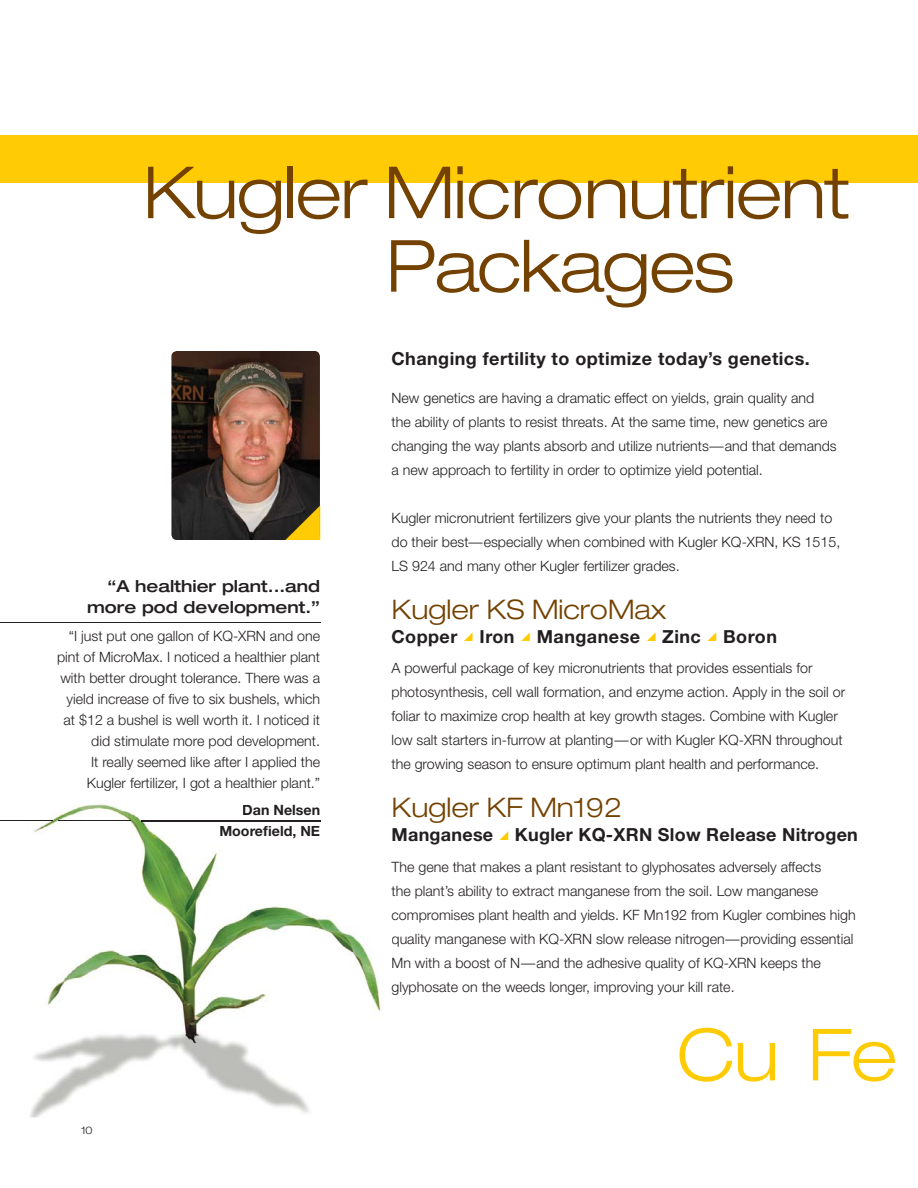
<style>
.page{position:relative;width:918px;height:1188px;background:#fff}
.page>*{position:absolute;margin:0;border:0;box-sizing:border-box;transform-origin:0 0}
.t1{font:300 expanded 72px/73.5px "Helvetica Neue";letter-spacing:-.02em;color:#734200}
.t2{font:300 expanded 72px "Helvetica Neue";color:#ffcb04}
.t3{font:300 expanded 27px "Helvetica Neue";color:#734200}
.t4{font:700 18px "Helvetica Neue";letter-spacing:.025em;color:#231f20}
.t5{font:500 expanded 16.5px/21px "Helvetica Neue";color:#231f20;text-align:right}
.t6{font:300 14.25px/24px "Helvetica Neue";color:#231f20}
.t7{font:700 14.25px/21px "Helvetica Neue";color:#231f20;text-align:right}
.t8{font:300 expanded 10.5px "Helvetica Neue";color:#231f20}
</style>
<div class="page">
<hr style="left:0;top:622px;width:321px;height:1px;background:#231f20">
<img style="left:171px;top:351px;width:149px;height:189px;border-radius:5px">
<div style="left:0;top:135px;width:918px;height:47px;background:#ffcb04"></div>
<img style="left:30px;top:804px;width:352px;height:314px">
<img style="left:243px;top:805px;width:76px;height:11px">
<img style="left:220px;top:826px;width:100px;height:13px">
<img style="left:141px;top:821px;width:180px;height:1px">
<hr style="left:0;top:820px;width:53px;height:1px;background:#231f20">
<hr style="left:58px;top:820px;width:72px;height:1px;background:#231f20">
<svg style="left:286px;top:505px;width:34px;height:35px"></svg>
<h1 class="t1" style="left:386px;top:163px;width:466px;text-indent:-243px">Kugler Micronutrient<br>Packages</h1>
<p class="t5" style="left:87px;top:577px;width:235px">“A healthier plant...and more pod development.”</p>
<p class="t6" style="left:57px;top:626px;width:265px;line-height:21px;text-align:right">“I just put one gallon of KQ-XRN and one pint of MicroMax. I noticed a healthier plant with better drought tolerance. There was a yield increase of five to six bushels, which at $12 a bushel is well worth it. I noticed it did stimulate more pod development.<br>It really seemed like after I applied the<br>Ku ler fertilizer I ot a healthier lant.”</p>
<p class="t6" style="left:104px;top:772px;width:9px">g</p>
<p class="t6" style="left:175px;top:772px;width:24px">, g</p>
<p class="t6" style="left:281px;top:772px;width:10px">p</p>
<p class="t7" style="left:219px;top:801px;width:102px">Dan Nelsen<br>Moorefield, NE</p>
<p class="t8" style="left:81px;top:1127px;width:13px">10</p>
<p class="t4" style="left:392px;top:352px;width:420px">Changing fertility to optimize today’s genetics.</p>
<p class="t6" style="left:392px;top:387px;width:447px">New genetics are having a dramatic effect on yields, grain quality and the ability of plants to resist threats. At the same time, new genetics are changing the way plants absorb and utilize nutrients—and that demands a new approach to fertility in order to optimize yield potential.</p>
<p class="t6" style="left:392px;top:507px;width:450px">Kugler micronutrient fertilizers give your plants the nutrients they need to do their best—especially when combined with Kugler KQ-XRN, KS 1515,<br>LS 924 and many other Kugler fertilizer grades.</p>
<h2 class="t3" style="left:392px;top:599px;width:276px">Kugler KS MicroMax</h2>
<p class="t4" style="left:392px;top:630px;width:387px">Copper Iron Manganese Zinc Boron</p>
<p class="t6" style="left:392px;top:658px;width:455px">A powerful package of key micronutrients that provides essentials for photosynthesis, cell wall formation, and enzyme action. Apply in the soil or foliar to maximize crop health at key growth stages. Combine with Kugler low salt starters in-furrow at planting—or with Kugler KQ-XRN throughout the growing season to ensure optimum plant health and performance.</p>
<h2 class="t3" style="left:392px;top:798px;width:232px">Kugler KF Mn192</h2>
<p class="t4" style="left:392px;top:828px;width:468px">Manganese Kugler KQ-XRN Slow Release Nitrogen</p>
<p class="t6" style="left:392px;top:856px;width:466px">The gene that makes a plant resistant to glyphosates adversely affects<br>the plant’s ability to extract manganese from the soil. Low manganese compromises plant health and yields. KF Mn192 from Kugler combines high quality manganese with KQ-XRN slow release nitrogen—providing essential Mn with a boost of N—and the adhesive quality of KQ-XRN keeps the glyphosate on the weeds longer, improving your kill rate.</p>
<h1 class="t2" style="left:676px;top:1029px;width:222px">Cu Fe</h1>
</div>
